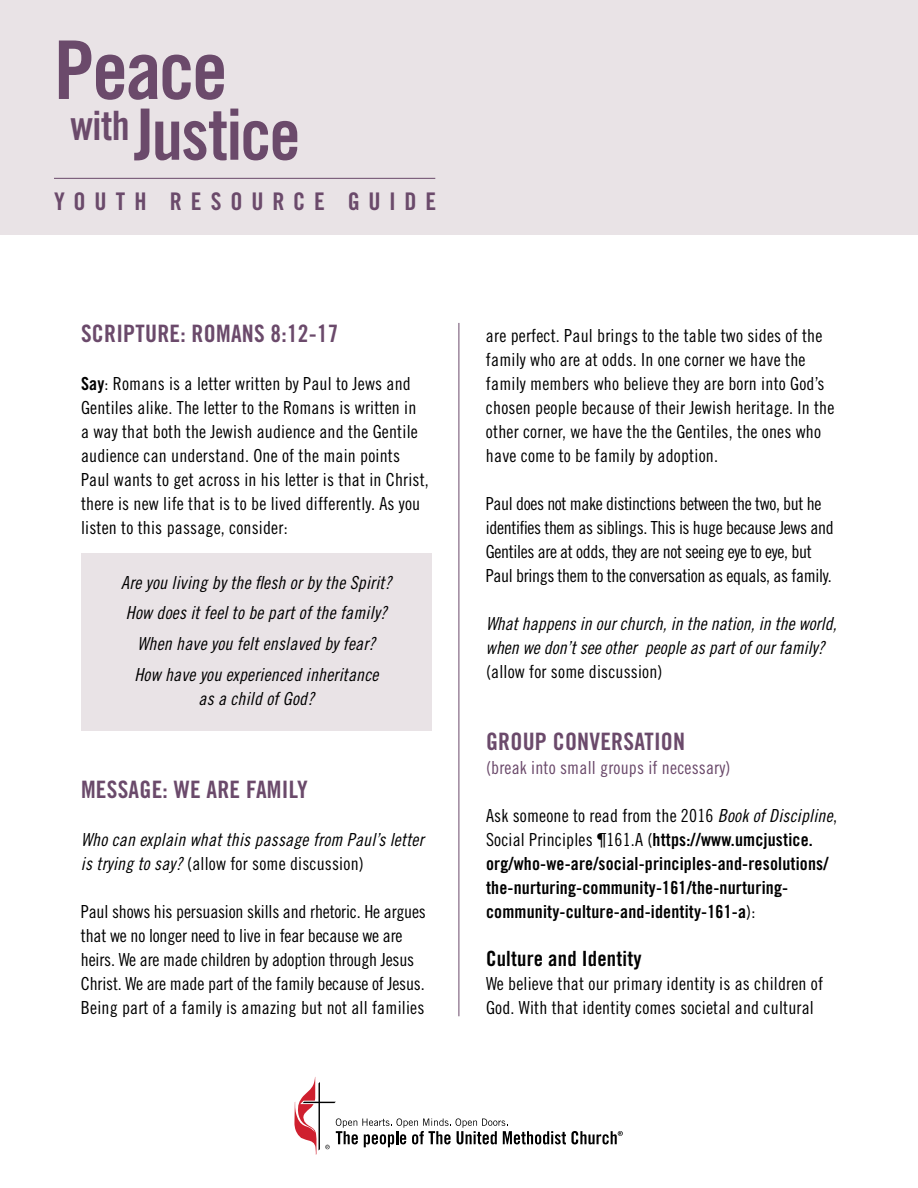
<style>
.page{position:relative;width:918px;height:1188px;background:#fff}
.page>*{position:absolute;margin:0;border:0;box-sizing:border-box;transform-origin:0 0}
.t1{font:81px "Trade Gothic LT Std Bd Cn 20";letter-spacing:-.03em;color:#6b4a6b}
.t2{font:70.8px "Trade Gothic LT Std Bd Cn 20";letter-spacing:-.025em;color:#6b4a6b}
.t3{font:24.3px "Trade Gothic LT Std Bd Cn 20";letter-spacing:.36em;color:#6b4a6b}
.t4{font:24px "Trade Gothic LT Std Bd Cn 20";letter-spacing:.01em;color:#6b4a6b}
.t5{font:21px "Trade Gothic LT Std Bd Cn 20";letter-spacing:.01em;color:#000}
.t6{font:18px/24px "Trade Gothic LT Std Cn 18";letter-spacing:.01em;color:#000}
.t7{font:italic 18px/30.8px "Trade Gothic LT Std Cn 18";color:#000}
.t8{font:18px/24px "Trade Gothic LT Std Cn 18";letter-spacing:-.01em;color:#000}
.t9{font:18px/24px "Trade Gothic LT Std Cn 18";letter-spacing:-.02em;color:#000}
.t10{font:18px/24px "Trade Gothic LT Std Bd Cn 20";letter-spacing:.01em;color:#000}
.t11{font:18px "Trade Gothic LT Std Cn 18";letter-spacing:.01em;color:#6b4a6b}
.s1{font-family:"Trade Gothic LT Std Bd Cn 20"}
.s2{font-style:normal}
.s3{font-style:italic}
.s4{font-family:"Trade Gothic LT Std Cn 18"}
</style>
<div class="page">
<div style="left:81px;top:554px;width:351px;height:177px;background:#e9e3e6"></div>
<svg style="left:294px;top:1077px;width:329px;height:78px"></svg>
<div style="left:0;top:0;width:918px;height:235px;background:#e9e3e6"></div>
<hr style="left:54px;top:178px;width:381px;height:1px;background:#6b4a6b">
<hr style="left:459px;top:323px;width:1px;height:693px;background:#6b4a6b">
<h1 class="t1" style="left:54px;top:21px;width:175px">Peace</h1>
<h2 class="t2" style="left:70px;top:91px;width:232px"><sup>with</sup>Justice</h2>
<h3 class="t3" style="left:54px;top:187px;width:384px">YOUTH RESOURCE GUIDE</h3>
<h3 class="t4" style="left:81px;top:319px;width:259px">SCRIPTURE: ROMANS 8:12-17</h3>
<p class="t6" style="left:81px;top:371px;width:349px"><span class="s1">Say</span>: Romans is a letter written by Paul to Jews and Gentiles alike. The letter to the Romans is written in<br>a way that both the Jewish audience and the Gentile audience can understand. One of the main points Paul wants to get across in his letter is that in Christ, there is new life that is to be lived differently. As you listen to this passage, consider:</p>
<p class="t7" style="left:121px;top:567px;width:277px;text-align:center">Areyou living bytheflesh orbytheSpirit?<br>How doesitfeeltobepartofthefamily?<br>When haveyou feltenslaved byfear?<br>How haveyou experienced inheritance</p>
<p class="t7" style="left:198px;top:683px;width:122px">asa child ofGod?</p>
<h3 class="t4" style="left:81px;top:775px;width:228px">MESSAGE: WE ARE FAMILY</h3>
<p class="t7" style="left:81px;top:827px;width:349px;line-height:24px">Whocan explain whatthispassagefrom Paul’sletter istrying tosay?<span class="s2">(allow for some discussion)</span></p>
<p class="t8" style="left:81px;top:899px;width:346px">Paul shows his persuasion skills and rhetoric. He argues that we no longer need to live in fear because we are heirs. We are made children by adoption through Jesus Christ. We are made part of the family because of Jesus.<br>Being part of a family is amazing but not all families</p>
<p class="t6" style="left:486px;top:323px;width:350px">are perfect. Paul brings to the table two sides of the family who are at odds. In one corner we have the family members who believe they are born into God’s chosen people because of their Jewish heritage. In the other corner, we have the the Gentiles, the ones who have come to be family by adoption.</p>
<p class="t9" style="left:486px;top:491px;width:349px">Paul does not make distinctions between the two, but he identifies them as siblings. This is huge because Jews and Gentiles are at odds, they are not seeing eye to eye, but Paul brings them to the conversation as equals, as family.</p>
<p class="t7" style="left:486px;top:611px;width:357px;line-height:24px">Whathappensinourchurch,inthenation,intheworld, whenwedon’tseeother peopleaspartofourfamily?</p>
<p class="t6" style="left:486px;top:659px;width:178px">(allow for some discussion)</p>
<h3 class="t4" style="left:486px;top:727px;width:201px">GROUP CONVERSATION</h3>
<p class="t11" style="left:486px;top:757px;width:246px">(break into small groups if necessary)</p>
<p class="t6" style="left:486px;top:803px;width:353px">Ask someone to read from the 2016 <span class="s3">BookofDiscipline</span>,<br>Social Principles ¶161.A (<span class="s1">https://www.umcjustice.</span></p>
<p class="t10" style="left:486px;top:851px;width:344px">org/who-we-are/social-principles-and-resolutions/ the-nurturing-community-161/the-nurturing&shy;community-culture-and-identity-161-a<span class="s4">):</span></p>
<p class="t5" style="left:486px;top:946px;width:157px">Culture and Identity</p>
<p class="t6" style="left:486px;top:971px;width:339px">We believe that our primary identity is as children of<br>God. With that identity comes societal and cultural</p>
</div>
